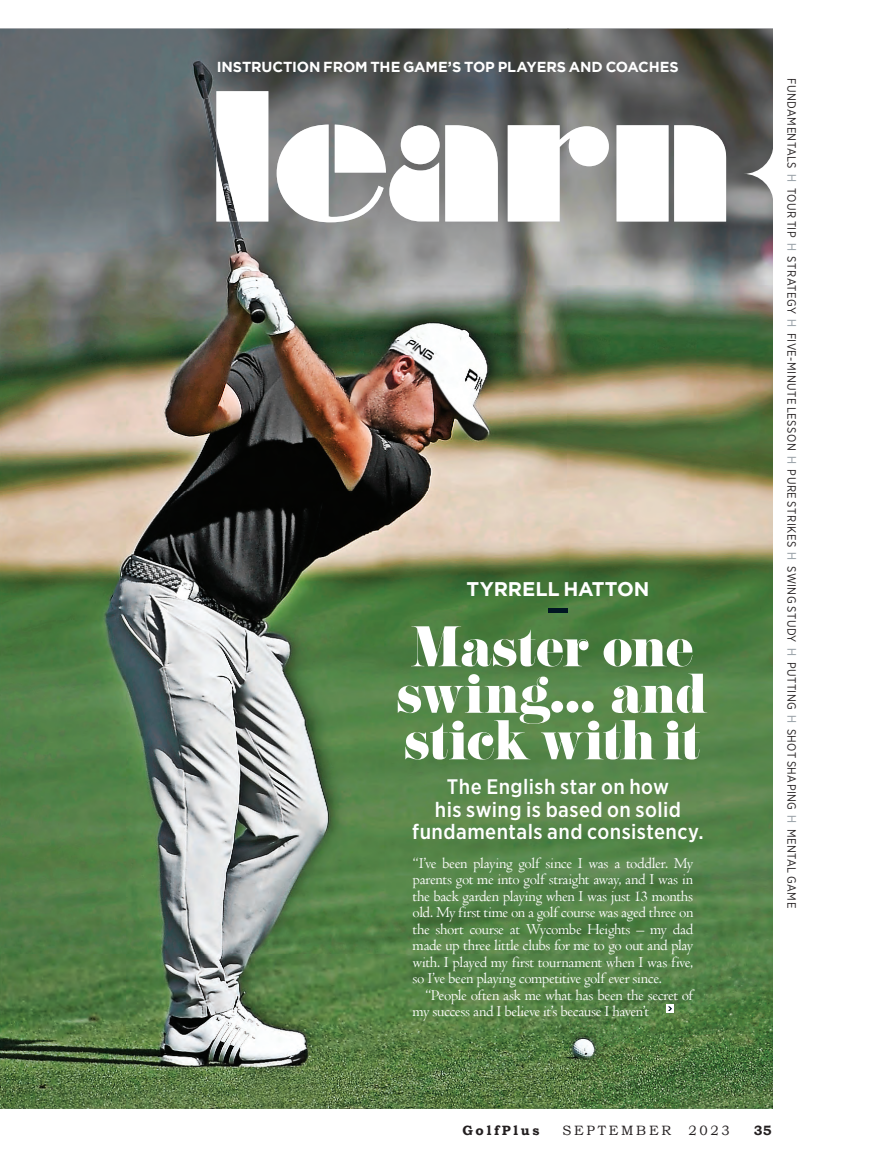
<style>
.page{position:relative;width:889px;height:1172px;background:#fff}
.page>*{position:absolute;margin:0;border:0;box-sizing:border-box;transform-origin:0 0}
.t1{font:51px/46.5px "Pistilli";letter-spacing:-.035em;color:#fff}
.t2{font:500 21px/22.5px "Gotham Narrow";letter-spacing:.02em;color:#fff;text-align:center}
.t3{font:700 19.8px "Gotham";letter-spacing:-.005em;color:#fff}
.t4{font:15.75px/16.5px "Centaur";letter-spacing:-.025em;color:#fff;text-align:justify}
.t5{font:700 14.4px "Gotham";letter-spacing:-.01em;color:#fff}
.t6{font:13.5px "Bookman Old Style";letter-spacing:.2em;color:#231f20}
.t7{font:700 13.5px "Bookman Old Style";letter-spacing:.2em;color:#231f20}
.t8{font:12px "Gotham Narrow";letter-spacing:.04em;color:#231f20;scale:.96 1}
</style>
<div class="page">
<img style="left:0;top:29px;width:773px;height:1080px">
<svg style="left:216px;top:91px;width:510px;height:131px"></svg>
<svg style="left:743px;top:141px;width:30px;height:66px"></svg>
<hr style="left:548px;top:609px;width:19px;height:4px;background:#001522">
<div style="left:666px;top:1004px;width:8px;height:9px;background:#fff"></div>
<svg style="left:668px;top:1006px;width:4px;height:5px"></svg>
<img style="left:204px;top:98px;width:38px;height:141px">
<img style="left:216px;top:134px;width:22px;height:87px">
<p class="t5" style="left:217px;top:62px;width:463px">INSTRUCTION FROM THE GAME’S TOP PLAYERS AND COACHES</p>
<p class="t3" style="left:467px;top:582px;width:184px">TYRRELL HATTON</p>
<h1 class="t1" style="left:396px;top:629px;width:314px">Master one swing... and stick with it</h1>
<h2 class="t2" style="left:412px;top:775px;width:293px">The English star on how<br>his swing is based on solid fundamentals and consistency.</h2>
<p class="t4" style="left:413px;top:855px;width:282px">“I’ve been playing golf since I was a toddler. My parents got me into golf straight away, and I was in the back garden playing when I was just 13 months old. My first time on a golf course was aged three on the short course at Wycombe Heights – my dad made up three little clubs for me to go out and play with. I played my first tournament when I was five, so I’ve been playing competitive golf ever since.</p>
<p class="t4" style="left:413px;top:987px;width:282px;text-indent:12px">“People often ask me what has been the secret of my success and I believe it’s because I haven’t</p>
<p class="t8" style="left:796px;top:78px;width:96px;rotate:90deg">FUNDAMENTALS</p>
<p class="t8" style="left:796px;top:188px;width:53px;rotate:90deg">TOUR TIP</p>
<p class="t8" style="left:796px;top:256px;width:61px;rotate:90deg">STRATEGY</p>
<p class="t8" style="left:796px;top:333px;width:124px;rotate:90deg">FIVE-MINUTE LESSON</p>
<p class="t8" style="left:796px;top:469px;width:82px;rotate:90deg">PURE STRIKES</p>
<p class="t8" style="left:796px;top:566px;width:81px;rotate:90deg">SWING STUDY</p>
<p class="t8" style="left:796px;top:661px;width:52px;rotate:90deg">PUTTING</p>
<p class="t8" style="left:796px;top:728px;width:86px;rotate:90deg">SHOT SHAPING</p>
<p class="t8" style="left:796px;top:829px;width:84px;rotate:90deg">MENTAL GAME</p>
<p class="t7" style="left:462px;top:1122px;width:78px">GolfPlus</p>
<p class="t6" style="left:562px;top:1122px;width:110px">SEPTEMBER</p>
<p class="t6" style="left:688px;top:1122px;width:43px">2023</p>
<p class="t7" style="left:754px;top:1122px;width:19px">35</p>
</div>
